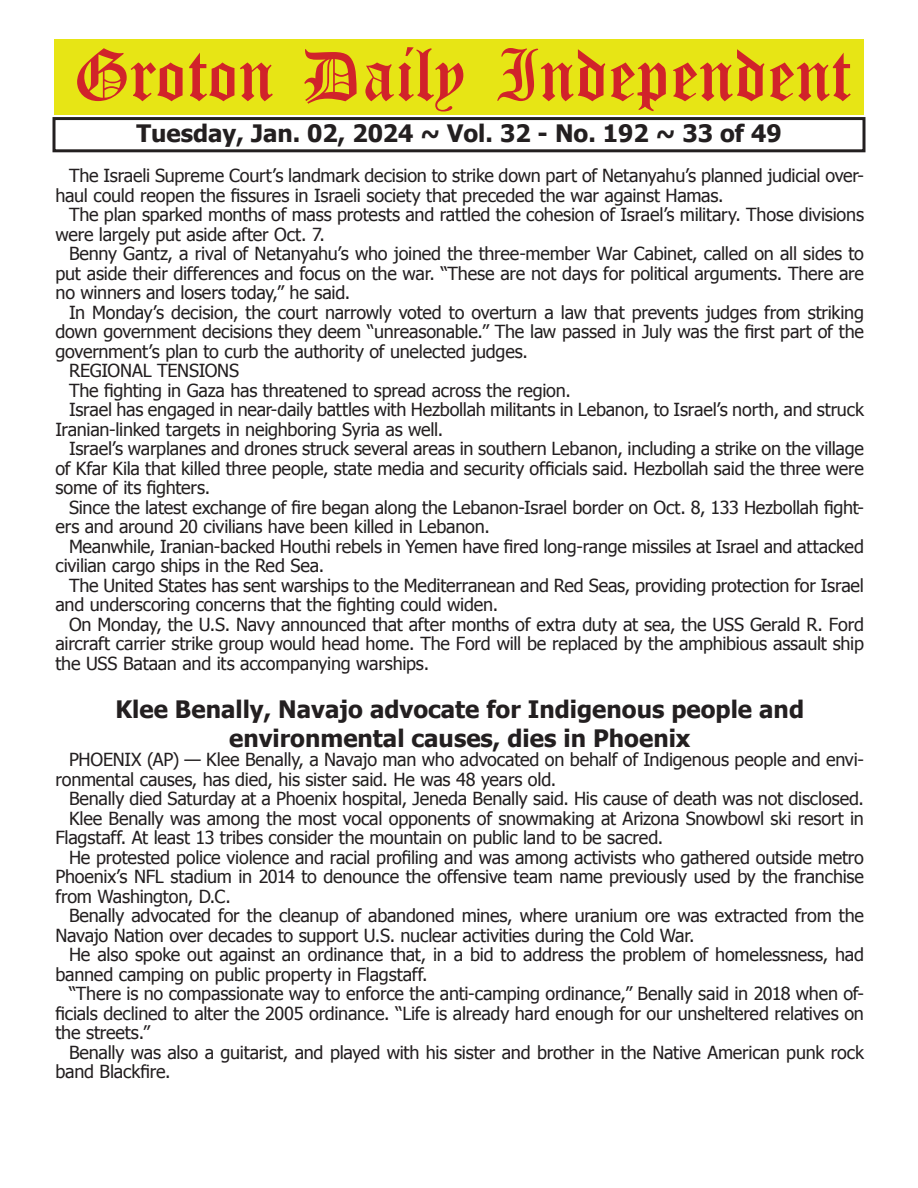
<style>
.page{position:relative;width:918px;height:1188px;background:#fff}
.page>*{position:absolute;margin:0;border:0;box-sizing:border-box;transform-origin:0 0}
.t1{font:54px "Old English Five";color:#d1232a}
.t2{font:700 24px/28.8px "Tahoma";color:#231f20;text-align:center}
.t3{font:18px/19.5px "Tahoma";letter-spacing:-.01em;color:#231f20}
</style>
<div class="page">
<div style="left:52px;top:117px;width:814px;height:35px;border:3px solid #231f20"></div>
<div style="left:54px;top:40px;width:810px;height:75px;background:#e7e515"></div>
<h1 class="t1" style="left:73px;top:50px;width:779px">Groton Daily Independent</h1>
<h2 class="t2" style="left:137px;top:117px;width:647px">Tuesday, Jan. 02, 2024 ~ Vol. 32 - No. 192 ~ 33 of 49</h2>
<p class="t3" style="left:56px;top:165px;width:810px;text-indent:14px">The Israeli Supreme Court’s landmark decision to strike down part of Netanyahu’s planned judicial over&shy;haul could reopen the fissures in Israeli society that preceded the war against Hamas.</p>
<p class="t3" style="left:56px;top:204px;width:810px;text-indent:14px">The plan sparked months of mass protests and rattled the cohesion of Israel’s military. Those divisions were largely put aside after Oct. 7.</p>
<p class="t3" style="left:56px;top:243px;width:810px;text-align:justify;text-indent:14px">Benny Gantz, a rival of Netanyahu’s who joined the three-member War Cabinet, called on all sides to put aside their differences and focus on the war. “These are not days for political arguments. There are no winners and losers today,” he said.</p>
<p class="t3" style="left:69px;top:302px;width:797px">In Monday’s decision, the court narrowly voted to overturn a law that prevents judges from striking</p>
<p class="t3" style="left:56px;top:321px;width:810px">down government decisions they deem “unreasonable.” The law passed in July was the first part of the</p>
<p class="t3" style="left:56px;top:341px;width:474px">government’s plan to curb the authority of unelected judges.</p>
<p class="t3" style="left:69px;top:360px;width:172px">REGIONAL TENSIONS</p>
<p class="t3" style="left:69px;top:380px;width:503px">The fighting in Gaza has threatened to spread across the region.</p>
<p class="t3" style="left:69px;top:399px;width:796px">Israel has engaged in near-daily battles with Hezbollah militants in Lebanon, to Israel’s north, and struck</p>
<p class="t3" style="left:56px;top:419px;width:389px">Iranian-linked targets in neighboring Syria as well.</p>
<p class="t3" style="left:69px;top:438px;width:796px">Israel’s warplanes and drones struck several areas in southern Lebanon, including a strike on the village</p>
<p class="t3" style="left:56px;top:458px;width:810px">of Kfar Kila that killed three people, state media and security officials said. Hezbollah said the three were</p>
<p class="t3" style="left:56px;top:477px;width:156px">some of its fighters.</p>
<p class="t3" style="left:69px;top:497px;width:796px">Since the latest exchange of fire began along the Lebanon-Israel border on Oct. 8, 133 Hezbollah fight-</p>
<p class="t3" style="left:56px;top:516px;width:436px">ers and around 20 civilians have been killed in Lebanon.</p>
<p class="t3" style="left:69px;top:536px;width:797px">Meanwhile, Iranian-backed Houthi rebels in Yemen have fired long-range missiles at Israel and attacked</p>
<p class="t3" style="left:56px;top:555px;width:270px">civilian cargo ships in the Red Sea.</p>
<p class="t3" style="left:69px;top:575px;width:797px">The United States has sent warships to the Mediterranean and Red Seas, providing protection for Israel</p>
<p class="t3" style="left:56px;top:594px;width:444px">and underscoring concerns that the fighting could widen.</p>
<p class="t3" style="left:69px;top:613px;width:796px">On Monday, the U.S. Navy announced that after months of extra duty at sea, the USS Gerald R. Ford</p>
<p class="t3" style="left:56px;top:633px;width:810px">aircraft carrier strike group would head home. The Ford will be replaced by the amphibious assault ship</p>
<p class="t3" style="left:56px;top:652px;width:375px">the USS Bataan and its accompanying warships.</p>
<h2 class="t2" style="left:115px;top:693px;width:690px">Klee Benally, Navajo advocate for Indigenous people and environmental causes, dies in Phoenix</h2>
<p class="t3" style="left:56px;top:749px;width:810px;text-indent:14px">PHOENIX (AP) — Klee Benally, a Navajo man who advocated on behalf of Indigenous people and envi&shy;ronmental causes, has died, his sister said. He was 48 years old.</p>
<p class="t3" style="left:69px;top:788px;width:797px">Benally died Saturday at a Phoenix hospital, Jeneda Benally said. His cause of death was not disclosed.</p>
<p class="t3" style="left:69px;top:808px;width:796px">Klee Benally was among the most vocal opponents of snowmaking at Arizona Snowbowl ski resort in</p>
<p class="t3" style="left:56px;top:827px;width:609px">Flagstaff. At least 13 tribes consider the mountain on public land to be sacred.</p>
<p class="t3" style="left:69px;top:847px;width:797px">He protested police violence and racial profiling and was among activists who gathered outside metro</p>
<p class="t3" style="left:56px;top:866px;width:810px">Phoenix’s NFL stadium in 2014 to denounce the offensive team name previously used by the franchise</p>
<p class="t3" style="left:56px;top:886px;width:177px">from Washington, D.C.</p>
<p class="t3" style="left:69px;top:905px;width:797px">Benally advocated for the cleanup of abandoned mines, where uranium ore was extracted from the</p>
<p class="t3" style="left:56px;top:925px;width:641px">Navajo Nation over decades to support U.S. nuclear activities during the Cold War.</p>
<p class="t3" style="left:69px;top:944px;width:797px">He also spoke out against an ordinance that, in a bid to address the problem of homelessness, had</p>
<p class="t3" style="left:56px;top:964px;width:374px">banned camping on public property in Flagstaff.</p>
<p class="t3" style="left:69px;top:983px;width:796px">“There is no compassionate way to enforce the anti-camping ordinance,” Benally said in 2018 when of-</p>
<p class="t3" style="left:56px;top:1003px;width:810px">ficials declined to alter the 2005 ordinance. “Life is already hard enough for our unsheltered relatives on</p>
<p class="t3" style="left:56px;top:1022px;width:96px">the streets.”</p>
<p class="t3" style="left:69px;top:1042px;width:797px">Benally was also a guitarist, and played with his sister and brother in the Native American punk rock</p>
<p class="t3" style="left:56px;top:1061px;width:117px">band Blackfire.</p>
</div>
